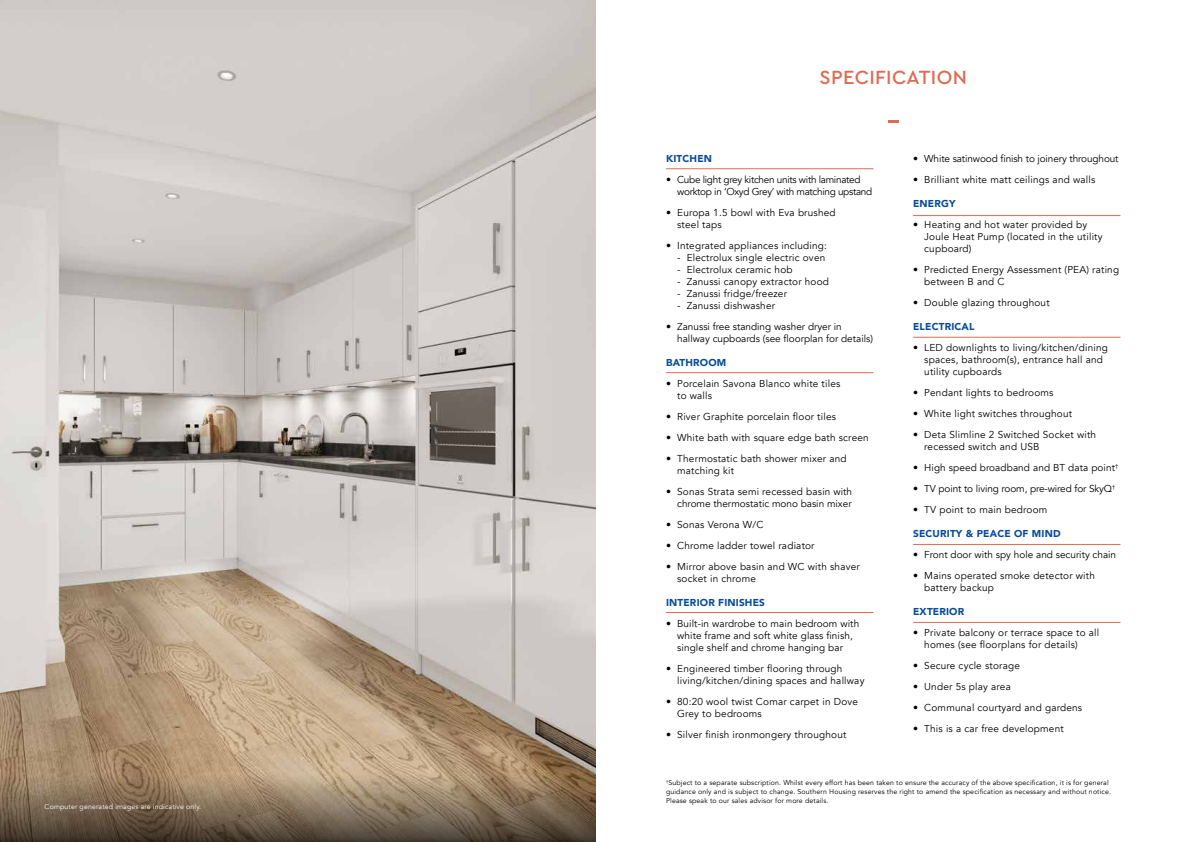
<style>
.page{position:relative;width:1191px;height:842px;background:#fff}
.page>*{position:absolute;margin:0;border:0;box-sizing:border-box;transform-origin:0 0}
.t1{font:500 20px "Cera GR";letter-spacing:.02em;color:#de6b52}
.t2{font:10px/12px "Avenir";letter-spacing:.02em;color:#000}
.t3{font:10px/12px "Avenir";color:#000}
.t4{font:10px "Avenir";letter-spacing:-.01em;color:#000}
.t5{font:10px/12px "Avenir";letter-spacing:-.03em;color:#000}
.t6{font:900 10px "Avenir";letter-spacing:.02em;color:#074b9b}
.t7{font:7px/9px "Avenir";letter-spacing:.02em;color:#000}
.t8{font:7px "Avenir";letter-spacing:.02em;color:#fff}
</style>
<div class="page">
<img style="left:0;top:0;width:595px;height:774px">
<svg style="left:888px;top:120px;width:10px;height:3px"></svg>
<hr style="left:666px;top:169px;width:207px;height:1px;background:#de6b52">
<hr style="left:666px;top:372px;width:207px;height:1px;background:#de6b52">
<hr style="left:666px;top:612px;width:207px;height:1px;background:#de6b52">
<hr style="left:913px;top:215px;width:207px;height:1px;background:#de6b52">
<hr style="left:913px;top:337px;width:207px;height:1px;background:#de6b52">
<hr style="left:913px;top:544px;width:207px;height:1px;background:#de6b52">
<hr style="left:913px;top:622px;width:207px;height:1px;background:#de6b52">
<svg style="left:0;top:774px;width:595px;height:68px;background:#7b6953"></svg>
<p class="t8" style="left:45px;top:802px;width:158px">Computer generated images are indicative only.</p>
<h1 class="t1" style="left:819px;top:66px;width:149px">SPECIFICATION</h1>
<p class="t6" style="left:666px;top:150px;width:48px">KITCHEN</p>
<p class="t5" style="left:677px;top:174px;width:197px;text-indent:-11px">• Cube light grey kitchen units with laminated worktop in ‘Oxyd Grey’ with matching upstand</p>
<p class="t2" style="left:677px;top:207px;width:160px;text-indent:-11px">• Europa 1.5 bowl with Eva brushed steel taps</p>
<p class="t2" style="left:666px;top:240px;width:162px">• Integrated appliances including:</p>
<p class="t2" style="left:677px;top:252px;width:150px">- Electrolux single electric oven</p>
<p class="t2" style="left:677px;top:264px;width:117px">- Electrolux ceramic hob</p>
<p class="t2" style="left:677px;top:276px;width:153px">- Zanussi canopy extractor hood</p>
<p class="t2" style="left:677px;top:288px;width:111px">- Zanussi fridge/freezer</p>
<p class="t2" style="left:677px;top:300px;width:99px">- Zanussi dishwasher</p>
<p class="t3" style="left:677px;top:321px;width:197px;text-indent:-11px">• Zanussi free standing washer dryer in hallway cupboards (see floorplan for details)</p>
<p class="t6" style="left:666px;top:354px;width:62px">BATHROOM</p>
<p class="t2" style="left:677px;top:378px;width:165px;text-indent:-11px">• Porcelain Savona Blanco white tiles to walls</p>
<p class="t2" style="left:666px;top:411px;width:171px">• River Graphite porcelain floor tiles</p>
<p class="t2" style="left:666px;top:432px;width:204px">• White bath with square edge bath screen</p>
<p class="t2" style="left:677px;top:453px;width:171px;text-indent:-11px">• Thermostatic bath shower mixer and matching kit</p>
<p class="t3" style="left:666px;top:486px;width:187px;text-align:right">• Sonas Strata semi recessed basin with chrome thermostatic mono basin mixer</p>
<p class="t2" style="left:666px;top:519px;width:99px">• Sonas Verona W/C</p>
<p class="t2" style="left:666px;top:540px;width:150px">• Chrome ladder towel radiator</p>
<p class="t2" style="left:677px;top:561px;width:184px;text-indent:-11px">• Mirror above basin and WC with shaver socket in chrome</p>
<p class="t6" style="left:666px;top:594px;width:100px">INTERIOR FINISHES</p>
<p class="t2" style="left:666px;top:618px;width:195px;text-align:center">• Built-in wardrobe to main bedroom with white frame and soft white glass finish, single shelf and chrome hanging bar</p>
<p class="t2" style="left:677px;top:663px;width:189px;text-indent:-11px">• Engineered timber flooring through living/kitchen/dining spaces and hallway</p>
<p class="t2" style="left:677px;top:696px;width:182px;text-indent:-11px">• 80:20 wool twist Comar carpet in Dove<br>Grey to bedrooms</p>
<p class="t2" style="left:666px;top:729px;width:182px">• Silver finish ironmongery throughout</p>
<p class="t4" style="left:913px;top:153px;width:207px">• White satinwood finish to joinery throughout</p>
<p class="t2" style="left:913px;top:174px;width:184px">• Brilliant white matt ceilings and walls</p>
<p class="t6" style="left:913px;top:195px;width:44px">ENERGY</p>
<p class="t2" style="left:924px;top:219px;width:180px;text-indent:-11px">• Heating and hot water provided by<br>Joule Heat Pump (located in the utility cupboard)</p>
<p class="t2" style="left:924px;top:264px;width:196px;text-indent:-11px">• Predicted Energy Assessment (PEA) rating between B and C</p>
<p class="t2" style="left:913px;top:297px;width:138px">• Double glazing throughout</p>
<p class="t6" style="left:913px;top:318px;width:63px">ELECTRICAL</p>
<p class="t2" style="left:924px;top:342px;width:185px;text-indent:-11px">• LED downlights to living/kitchen/dining spaces, bathroom(s), entrance hall and utility cupboards</p>
<p class="t2" style="left:913px;top:387px;width:142px">• Pendant lights to bedrooms</p>
<p class="t2" style="left:913px;top:408px;width:160px">• White light switches throughout</p>
<p class="t2" style="left:924px;top:429px;width:173px;text-indent:-11px">• Deta Slimline 2 Switched Socket with recessed switch and USB</p>
<p class="t2" style="left:913px;top:462px;width:207px">• High speed broadband and BT data point<sup>†</sup></p>
<p class="t4" style="left:913px;top:483px;width:204px">• TV point to living room, pre-wired for SkyQ<sup>†</sup></p>
<p class="t2" style="left:913px;top:504px;width:136px">• TV point to main bedroom</p>
<p class="t6" style="left:913px;top:525px;width:149px">SECURITY &amp; PEACE OF MIND</p>
<p class="t3" style="left:913px;top:549px;width:205px">• Front door with spy hole and security chain</p>
<p class="t2" style="left:924px;top:570px;width:172px;text-indent:-11px">• Mains operated smoke detector with battery backup</p>
<p class="t6" style="left:913px;top:603px;width:53px">EXTERIOR</p>
<p class="t2" style="left:924px;top:627px;width:176px;text-indent:-11px">• Private balcony or terrace space to all homes (see floorplans for details)</p>
<p class="t2" style="left:913px;top:660px;width:108px">• Secure cycle storage</p>
<p class="t2" style="left:913px;top:681px;width:99px">• Under 5s play area</p>
<p class="t2" style="left:913px;top:702px;width:171px">• Communal courtyard and gardens</p>
<p class="t2" style="left:913px;top:723px;width:152px">• This is a car free development</p>
<p class="t7" style="left:666px;top:778px;width:446px"><sup>†</sup>Subject to a separate subscription. Whilst every effort has been taken to ensure the accuracy of the above specification, it is for general guidance only and is subject to change. Southern Housing reserves the right to amend the specification as necessary and without notice.<br>Please speak to our sales advisor for more details.</p>
</div>
